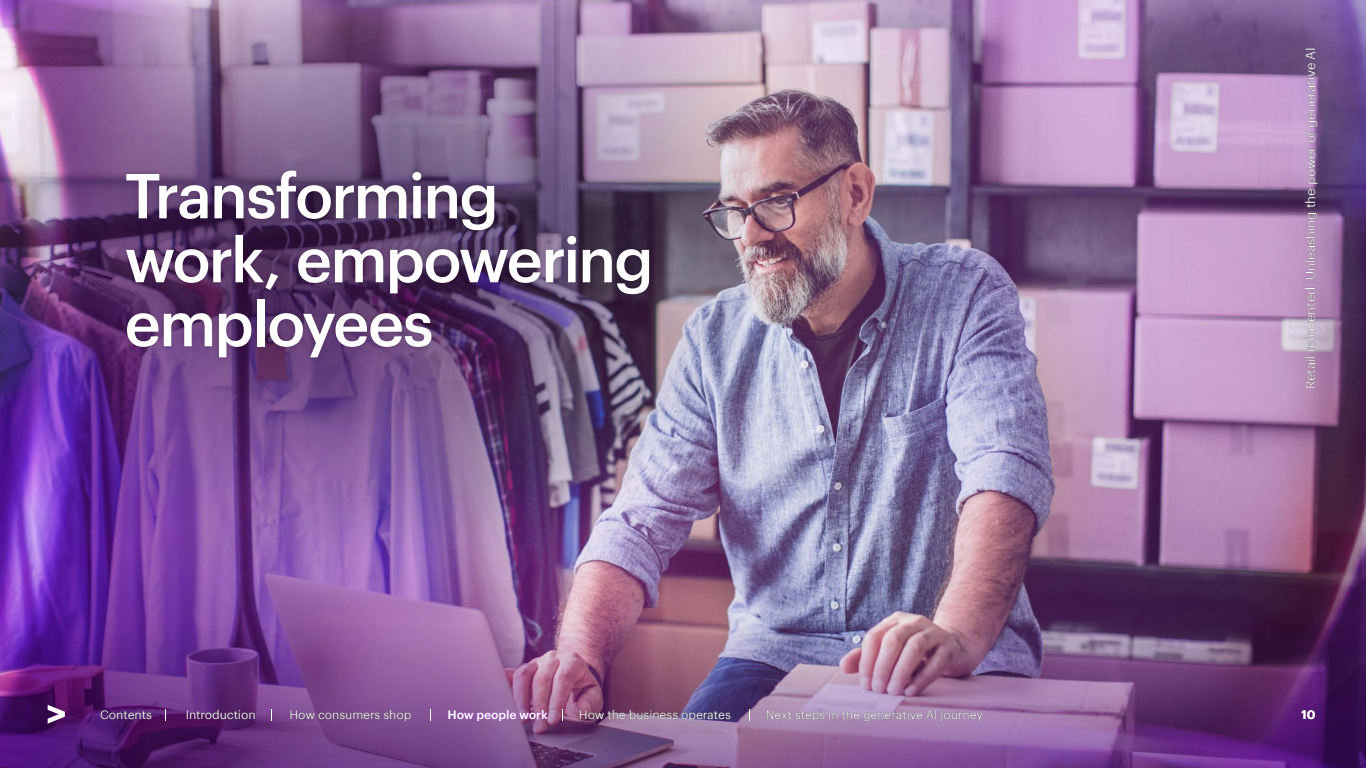
<style>
.page{position:relative;width:1366px;height:768px;background:#fff}
.page>*{position:absolute;margin:0;border:0;box-sizing:border-box;transform-origin:0 0}
.t1{font:500 62px/64px "Graphik";letter-spacing:-.035em;color:#fff}
.t2{font:13px "Graphik";letter-spacing:-.01em;color:#fff}
.t3{font:12px "Graphik";letter-spacing:-.01em;color:#fff}
.t4{font:600 12px "Graphik";letter-spacing:-.01em;color:#fff}
</style>
<div class="page">
<img style="left:905px;top:0;width:461px;height:624px">
<img style="left:7px;top:0;width:898px;height:624px">
<div style="left:121px;top:165px;width:534px;height:198px;background:#000;opacity:.2"></div>
<img style="left:0;top:624px;width:1366px;height:144px">
<svg style="left:48px;top:705px;width:17px;height:19px"></svg>
<h1 class="t1" style="left:125px;top:158px;width:531px">Transforming work, empowering employees</h1>
<p class="t3" style="left:100px;top:705px;width:53px">Contents</p>
<p class="t3" style="left:186px;top:706px;width:71px">Introduction</p>
<p class="t3" style="left:290px;top:706px;width:123px">How consumers shop</p>
<p class="t4" style="left:448px;top:705px;width:102px">How people work</p>
<p class="t3" style="left:579px;top:706px;width:153px">How the business operates</p>
<p class="t3" style="left:766px;top:706px;width:219px">Next steps in the generative AI journey</p>
<p class="t2" style="left:1301px;top:389px;width:344px;rotate:-90deg">Retail reinvented: Unleashing the power of generative AI</p>
<p class="t4" style="left:1302px;top:706px;width:15px">10</p>
</div>
